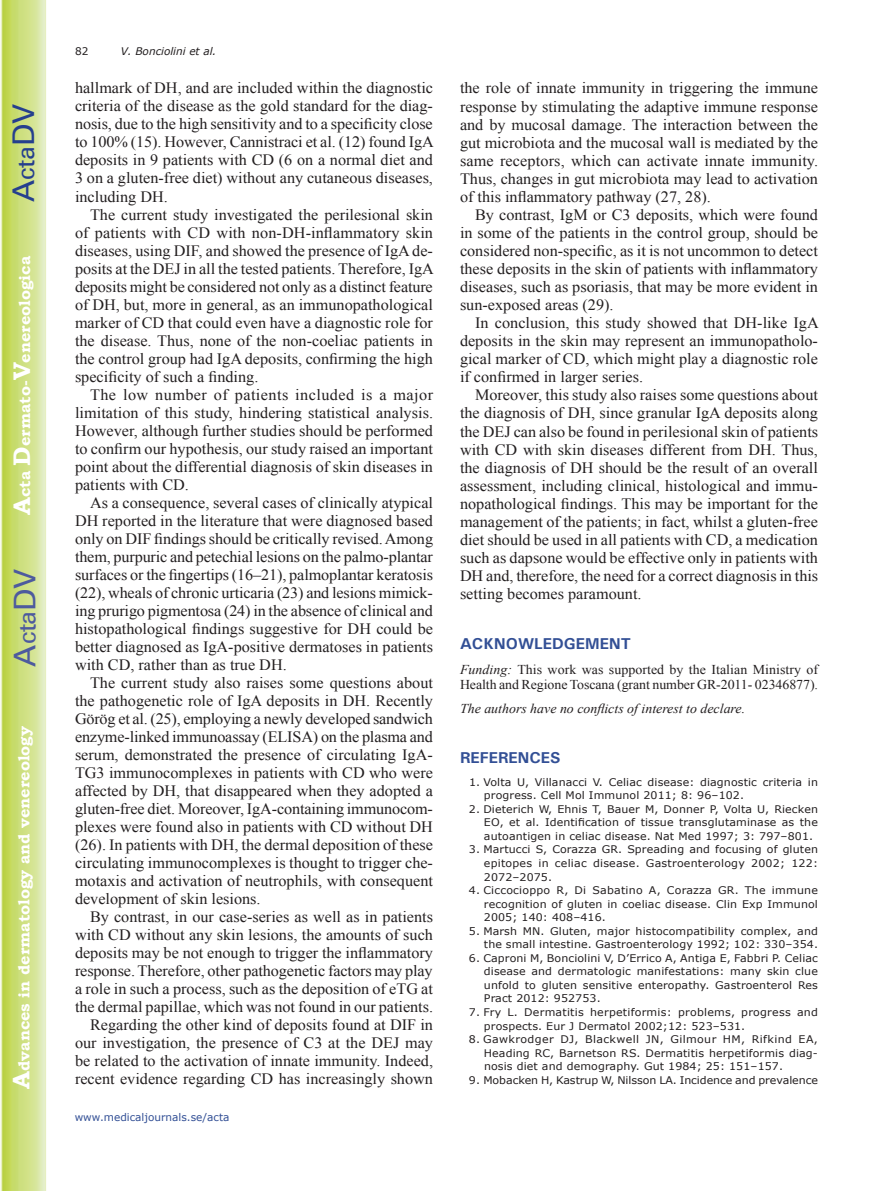
<style>
.page{position:relative;width:893px;height:1191px;background:#fff}
.page>*{position:absolute;margin:0;border:0;box-sizing:border-box;transform-origin:0 0}
.t1{font:30px "Univers";color:#4d5a9e}
.t2{font:30px "Univers";color:#253f8e}
.t3{font:15.75px/18px "Times New Roman";color:#231f20;text-align:justify}
.t4{font:700 15.75px "Bookman Old Style";color:#fff}
.t5{font:700 15.75px "Univers";color:#324f95}
.t6{font:13.5px/15px "Times New Roman";letter-spacing:-.005em;color:#231f20}
.t7{font:italic 13.5px "Times New Roman";color:#231f20}
.t8{font:10.5px/13.5px "Verdana";letter-spacing:.01em;color:#231f20;text-align:justify;scale:1.05 1}
.t9{font:10.5px "Verdana";color:#324f95}
.t10{font:italic 10.5px "Verdana";color:#231f20}
.t11{font:10.5px "Verdana";letter-spacing:.01em;color:#231f20}
.s1{font-size:24px}
.s2{font-style:italic}
</style>
<div class="page">
<svg style="left:1px;top:0;width:45px;height:1191px;background:#cfe084"></svg>
<h1 class="t2" style="left:6px;top:202px;width:100px;rotate:-90deg">A<span class="s1">cta</span>DV</h1>
<p class="t4" style="left:15px;top:515px;width:260px;rotate:-90deg"><span class="s1">A</span>cta <span class="s1">D</span>ermato-<span class="s1">V</span>enereologica</p>
<h1 class="t1" style="left:7px;top:666px;width:100px;rotate:-90deg">A<span class="s1">cta</span>DV</h1>
<p class="t4" style="left:15px;top:1088px;width:364px;rotate:-90deg"><span class="s1">A</span>dvances in dermatology and venereology</p>
<p class="t11" style="left:75px;top:44px;width:15px">82</p>
<p class="t10" style="left:121px;top:44px;width:97px">V. Bonciolini et al.</p>
<p class="t3" style="left:75px;top:79px;width:360px">hallmark of DH, and are included within the diagnostic criteria of the disease as the gold standard for the diag&shy;nosis, due to the high sensitivity and to a specificity close to 100% (15). However, Cannistraci et al. (12) found IgA deposits in 9 patients with CD (6 on a normal diet and 3 on a gluten-free diet) without any cutaneous diseases, including DH.</p>
<p class="t3" style="left:75px;top:205px;width:360px;text-indent:15px">The current study investigated the perilesional skin of patients with CD with non-DH-inflammatory skin diseases, using DIF, and showed the presence of IgA de&shy;posits at the DEJ in all the tested patients. Therefore, IgA deposits might be considered not only as a distinct feature of DH, but, more in general, as an immunopathological marker of CD that could even have a diagnostic role for the disease. Thus, none of the non-coeliac patients in the control group had IgA deposits, confirming the high specificity of such a finding.</p>
<p class="t3" style="left:75px;top:385px;width:360px;text-indent:15px">The low number of patients included is a major limitation of this study, hindering statistical analysis.<br>However, although further studies should be performed to confirm our hypothesis, our study raised an important point about the differential diagnosis of skin diseases in patients with CD.</p>
<p class="t3" style="left:75px;top:493px;width:360px;text-indent:15px">As a consequence, several cases of clinically atypical DH reported in the literature that were diagnosed based only on DIF findings should be critically revised. Among them, purpuric and petechial lesions on the palmo-plantar surfaces or the fingertips (16–21), palmoplantar keratosis (22), wheals of chronic urticaria (23) and lesions mimick&shy;ing prurigo pigmentosa (24) in the absence of clinical and histopathological findings suggestive for DH could be better diagnosed as IgA-positive dermatoses in patients with CD, rather than as true DH.</p>
<p class="t3" style="left:75px;top:673px;width:360px;text-indent:15px">The current study also raises some questions about the pathogenetic role of IgA deposits in DH. Recently Görög et al. (25), employing a newly developed sandwich enzyme-linked immunoassay (ELISA) on the plasma and serum, demonstrated the presence of circulating IgA-TG3 immunocomplexes in patients with CD who were affected by DH, that disappeared when they adopted a gluten-free diet. Moreover, IgA-containing immunocom&shy;plexes were found also in patients with CD without DH (26). In patients with DH, the dermal deposition of these circulating immunocomplexes is thought to trigger che&shy;motaxis and activation of neutrophils, with consequent development of skin lesions.</p>
<p class="t3" style="left:75px;top:907px;width:360px;text-align:right">By contrast, in our case-series as well as in patients with CD without any skin lesions, the amounts of such deposits may be not enough to trigger the inflammatory response. Therefore, other pathogenetic factors may play a role in such a process, such as the deposition of eTG at the dermal papillae, which was not found in our patients.<br>Regarding the other kind of deposits found at DIF in our investigation, the presence of C3 at the DEJ may be related to the activation of innate immunity. Indeed, recent evidence regarding CD has increasingly shown</p>
<p class="t9" style="left:75px;top:1109px;width:156px">www.medicaljournals.se/acta</p>
<p class="t3" style="left:460px;top:79px;width:360px">the role of innate immunity in triggering the immune response by stimulating the adaptive immune response and by mucosal damage. The interaction between the gut microbiota and the mucosal wall is mediated by the same receptors, which can activate innate immunity.<br>Thus, changes in gut microbiota may lead to activation of this inflammatory pathway (27, 28).</p>
<p class="t3" style="left:460px;top:205px;width:360px;text-indent:15px">By contrast, IgM or C3 deposits, which were found in some of the patients in the control group, should be considered non-specific, as it is not uncommon to detect these deposits in the skin of patients with inflammatory diseases, such as psoriasis, that may be more evident in sun-exposed areas (29).</p>
<p class="t3" style="left:460px;top:314px;width:360px;text-indent:15px">In conclusion, this study showed that DH-like IgA deposits in the skin may represent an immunopatholo&shy;gical marker of CD, which might play a diagnostic role if confirmed in larger series.</p>
<p class="t3" style="left:460px;top:386px;width:360px;text-indent:15px">Moreover, this study also raises some questions about the diagnosis of DH, since granular IgA deposits along the DEJ can also be found in perilesional skin of patients with CD with skin diseases different from DH. Thus, the diagnosis of DH should be the result of an overall assessment, including clinical, histological and immu&shy;nopathological findings. This may be important for the management of the patients; in fact, whilst a gluten-free diet should be used in all patients with CD, a medication such as dapsone would be effective only in patients with DH and, therefore, the need for a correct diagnosis in this setting becomes paramount.</p>
<p class="t5" style="left:460px;top:634px;width:172px">ACKNOWLEDGEMENT</p>
<p class="t6" style="left:460px;top:661px;width:360px"><span class="s2">Funding:</span> This work was supported by the Italian Ministry of<br>Health and Regione Toscana (grant number GR-2011- 02346877).</p>
<p class="t7" style="left:460px;top:699px;width:287px">The authors have no conflicts of interest to declare.</p>
<p class="t5" style="left:460px;top:747px;width:102px">REFERENCES</p>
<p class="t8" style="left:484px;top:775px;width:320px;text-indent:-15px">1. Volta U, Villanacci V. Celiac disease: diagnostic criteria in progress. Cell Mol Immunol 2011; 8: 96–102.</p>
<p class="t8" style="left:484px;top:802px;width:320px;text-indent:-15px">2. Dieterich W, Ehnis T, Bauer M, Donner P, Volta U, Riecken EO, et al. Identification of tissue transglutaminase as the autoantigen in celiac disease. Nat Med 1997; 3: 797–801.</p>
<p class="t8" style="left:484px;top:842px;width:320px;text-indent:-15px">3. Martucci S, Corazza GR. Spreading and focusing of gluten epitopes in celiac disease. Gastroenterology 2002; 122:<br>2072–2075.</p>
<p class="t8" style="left:484px;top:883px;width:320px;text-indent:-15px">4. Ciccocioppo R, Di Sabatino A, Corazza GR. The immune recognition of gluten in coeliac disease. Clin Exp Immunol 2005; 140: 408–416.</p>
<p class="t8" style="left:469px;top:924px;width:334px;text-align:right">5. Marsh MN. Gluten, major histocompatibility complex, and the small intestine. Gastroenterology 1992; 102: 330–354.</p>
<p class="t8" style="left:484px;top:951px;width:320px;text-indent:-15px">6. Caproni M, Bonciolini V, D’Errico A, Antiga E, Fabbri P. Celiac disease and dermatologic manifestations: many skin clue unfold to gluten sensitive enteropathy. Gastroenterol Res Pract 2012: 952753.</p>
<p class="t8" style="left:484px;top:1005px;width:320px;text-indent:-15px">7. Fry L. Dermatitis herpetiformis: problems, progress and prospects. Eur J Dermatol 2002;12: 523–531.</p>
<p class="t8" style="left:484px;top:1032px;width:320px;text-indent:-15px">8. Gawkrodger DJ, Blackwell JN, Gilmour HM, Rifkind EA, Heading RC, Barnetson RS. Dermatitis herpetiformis diag&shy;nosis diet and demography. Gut 1984; 25: 151–157.</p>
<p class="t8" style="left:469px;top:1073px;width:334px">9. Mobacken H, Kastrup W, Nilsson LA. Incidence and prevalence</p>
</div>
